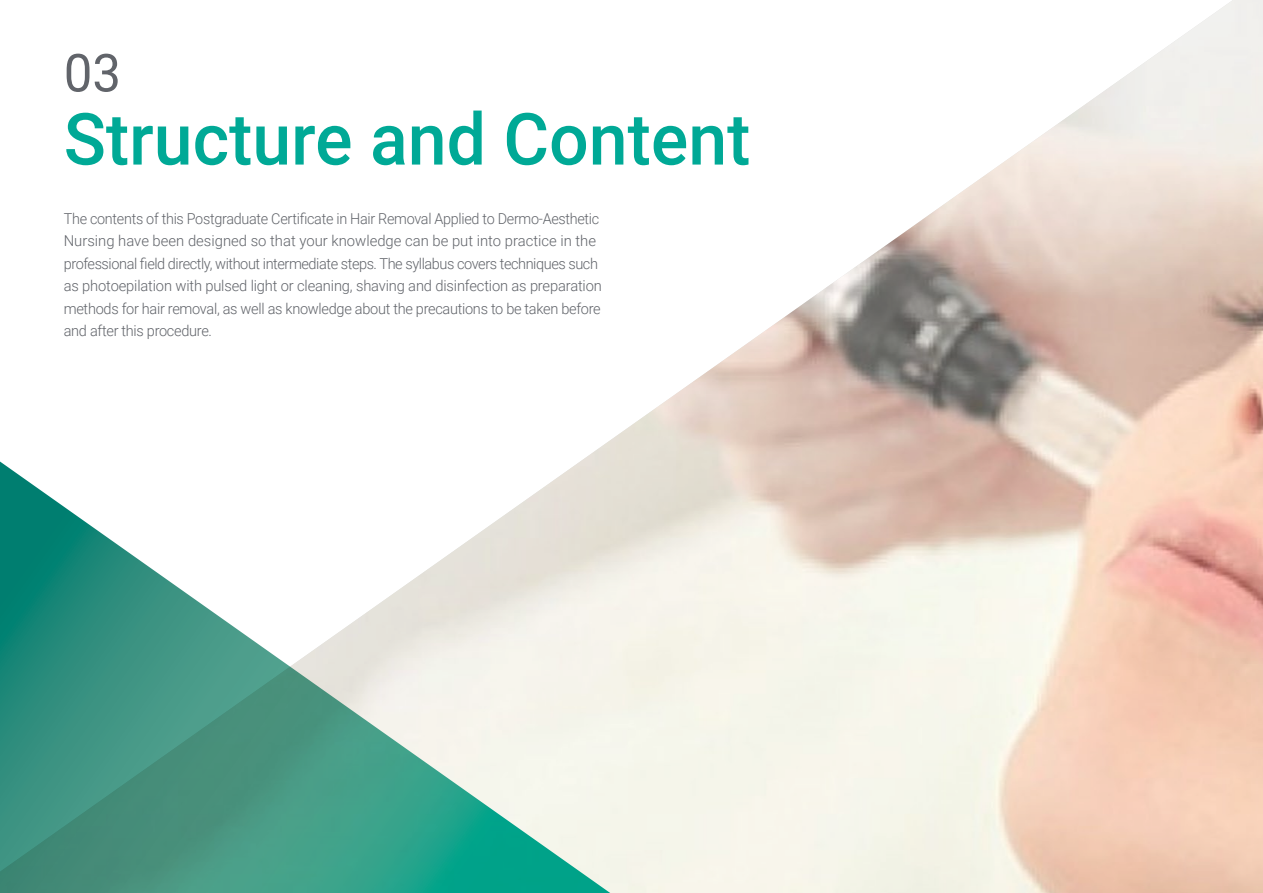
<style>
.page{position:relative;width:1263px;height:893px;background:#fff}
.page>*{position:absolute;margin:0;border:0;box-sizing:border-box;transform-origin:0 0}
.t1{font:500 72px "Roboto";color:#00a996}
.t2{font:52.5px "Roboto";color:#61646a}
.t3{font:300 15px/22.5px "Roboto";letter-spacing:-.02em;color:#61646a;scale:.96 1}
</style>
<div class="page">
<img style="left:602px;top:0;width:661px;height:893px">
<svg style="left:0;top:446px;width:640px;height:447px"></svg>
<h2 class="t2" style="left:64px;top:36px;width:59px">03</h2>
<h1 class="t1" style="left:64px;top:89px;width:688px">Structure and Content</h1>
<p class="t3" style="left:64px;top:207px;width:562px">The contents of this Postgraduate Certificate in Hair Removal Applied to Dermo-Aesthetic Nursing have been designed so that your knowledge can be put into practice in the professional field directly, without intermediate steps. The syllabus covers techniques such as photoepilation with pulsed light or cleaning, shaving and disinfection as preparation methods for hair removal, as well as knowledge about the precautions to be taken before and after this procedure.</p>
</div>
